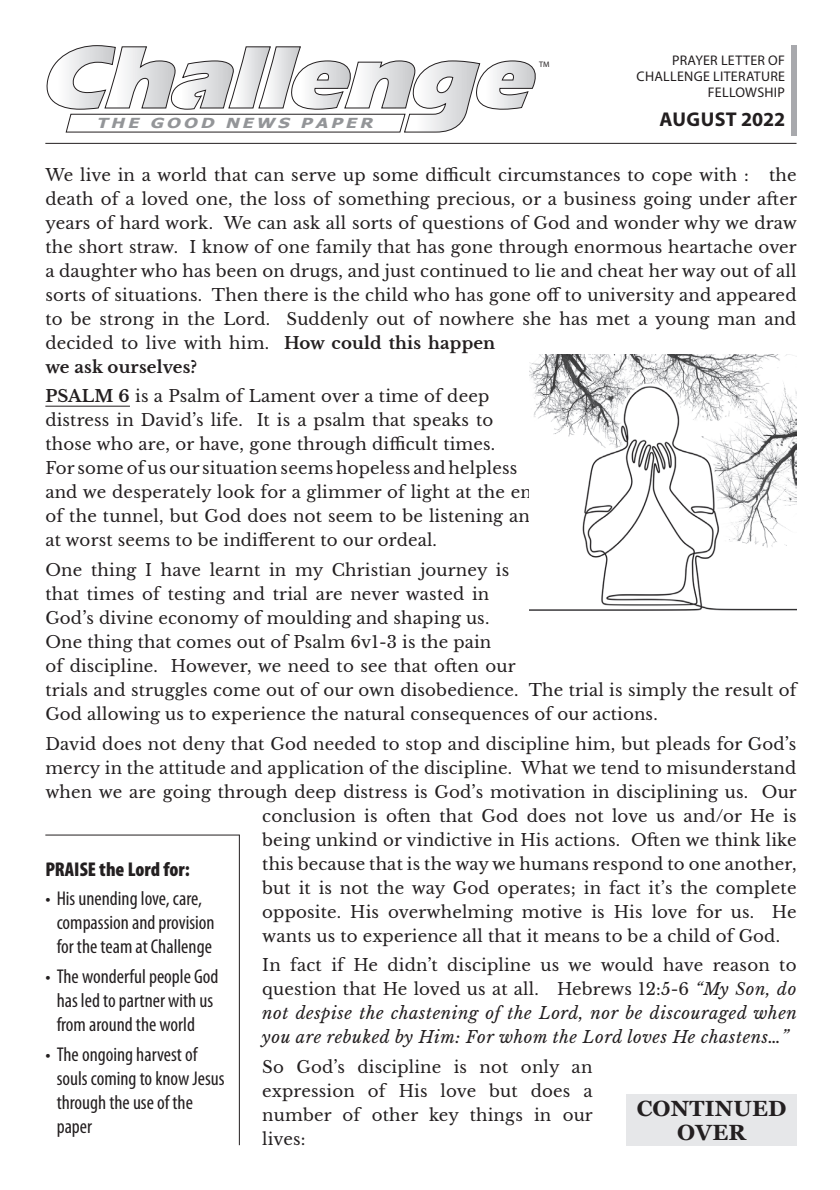
<style>
.page{position:relative;width:840px;height:1190px;background:#fff}
.page>*{position:absolute;margin:0;border:0;box-sizing:border-box;transform-origin:0 0}
.t1{font:700 22px/25px "Georgia";letter-spacing:.01em;color:#231f20;text-align:center}
.t2{font:condensed 20px/24px "Myriad Pro";color:#231f20}
.t3{font:900 condensed 20px "Myriad Pro";color:#231f20}
.t4{font:700 20px "Myriad Pro";letter-spacing:.02em;color:#231f20}
.t5{font:16.6px/24px "Libre Baskerville";letter-spacing:.01em;color:#231f20}
.t6{font:italic 16.6px/24px "Libre Baskerville";letter-spacing:.035em;color:#231f20;text-align:justify}
.t7{font:14px/16px "Myriad Pro";letter-spacing:.02em;color:#231f20;text-align:right}
.t8{font:italic 13.8px "Tahoma Bold SC850";color:#939598;scale:1.29 1}
.t9{font:8px "Myriad Pro Regular SC850";color:#231f20}
.s1{font-family:"Myriad Pro Bold SC850";font-weight:400}
.s2{font-weight:700}
.s3{font-style:normal}
</style>
<div class="page">
<hr style="left:45px;top:406px;width:85px;height:1px;background:#231f20">
<img style="left:529px;top:355px;width:267px;height:255px">
<hr style="left:45px;top:143px;width:752px;height:1px;background:#231f20">
<div style="left:791px;top:45px;width:6px;height:90px;background:#a8a9ad"></div>
<svg style="left:46px;top:45px;width:490px;height:88px"></svg>
<div style="left:626px;top:1094px;width:171px;height:51px;background:#e6e7e9"></div>
<hr style="left:45px;top:835px;width:195px;height:1px;background:#231f20">
<hr style="left:239px;top:835px;width:1px;height:310px;background:#231f20">
<p class="t9" style="left:539px;top:59px;width:12px">TM</p>
<p class="t7" style="left:637px;top:52px;width:150px">PRAYER LETTER OF<br>CHALLENGE LITERATURE<br>FELLOWSHIP</p>
<p class="t8" style="left:97px;top:113px;width:220px">THE GOOD NEWS PAPER</p>
<p class="t4" style="left:659px;top:107px;width:127px">AUGUST <span class="s1">2022</span></p>
<p class="t5" style="left:45px;top:163px;width:753px">We live in a world that can serve up some difficult circumstances to cope with : the death of a loved one, the loss of something precious, or a business going under after years of hard work. We can ask all sorts of questions of God and wonder why we draw the short straw. I know of one family that has gone through enormous heartache over a daughter who has been on drugs, and just continued to lie and cheat her way out of all sorts of situations. Then there is the child who has gone off to university and appeared to be strong in the Lord. Suddenly out of nowhere she has met a young man and decided to live with him. <span class="s2">How could this happen<br>we ask ourselves?</span></p>
<p class="t5" style="left:45px;top:384px;width:499px"><span class="s2">PSALM 6</span> is a Psalm of Lament over a time of deep distress in David’s life. It is a psalm that speaks to those who are, or have, gone through difficult times.<br>For some of us our situation seems hopeless and helpless and we desperately look for a glimmer of light at the end of the tunnel, but God does not seem to be listening and at worst seems to be indifferent to our ordeal.</p>
<p class="t5" style="left:45px;top:558px;width:753px">One thing I have learnt in my Christian journey is<br>that times of testing and trial are never wasted in<br>God’s divine economy of moulding and shaping us.<br>One thing that comes out of Psalm 6v1-3 is the pain<br>of discipline. However, we need to see that often our<br>trials and struggles come out of our own disobedience. The trial is simply the result of God allowing us to experience the natural consequences of our actions.</p>
<p class="t5" style="left:45px;top:732px;width:753px">David does not deny that God needed to stop and discipline him, but pleads for God’s</p>
<p class="t5" style="left:45px;top:756px;width:753px">mercy in the attitude and application of the discipline. What we tend to misunderstand</p>
<p class="t5" style="left:45px;top:780px;width:753px">when we are going through deep distress is God’s motivation in disciplining us. Our</p>
<p class="t5" style="left:262px;top:804px;width:536px">conclusion is often that God does not love us and/or He is</p>
<p class="t5" style="left:262px;top:828px;width:536px">being unkind or vindictive in His actions. Often we think like</p>
<p class="t5" style="left:262px;top:852px;width:536px">this because that is the way we humans respond to one another,</p>
<p class="t5" style="left:262px;top:876px;width:536px">but it is not the way God operates; in fact it’s the complete</p>
<p class="t5" style="left:262px;top:900px;width:536px">opposite. His overwhelming motive is His love for us. He</p>
<p class="t5" style="left:262px;top:924px;width:519px">wants us to experience all that it means to be a child of God.</p>
<p class="t6" style="left:262px;top:953px;width:536px"><span class="s3">In fact if He didn’t discipline us we would have reason to question that He loved us at all. Hebrews 12:5-6</span> “My Son, do not despise the chastening of the Lord, nor be discouraged when you are rebuked by Him: For whom the Lord loves He chastens…”</p>
<p class="t5" style="left:262px;top:1055px;width:332px;text-align:justify">So God’s discipline is not only an expression of His love but does a number of other key things in our lives:</p>
<p class="t3" style="left:45px;top:856px;width:146px">PRAISE the Lord for:</p>
<p class="t2" style="left:57px;top:887px;width:159px;text-indent:-11px">• His unending love, care, compassion and provision for the team at Challenge</p>
<p class="t2" style="left:57px;top:964px;width:163px;text-indent:-11px">• The wonderful people God has led to partner with us from around the world</p>
<p class="t2" style="left:57px;top:1042px;width:169px;text-indent:-11px">• The ongoing harvest of souls coming to know Jesus through the use of the paper</p>
<h1 class="t1" style="left:637px;top:1095px;width:151px">CONTINUED<br>OVER</h1>
</div>
